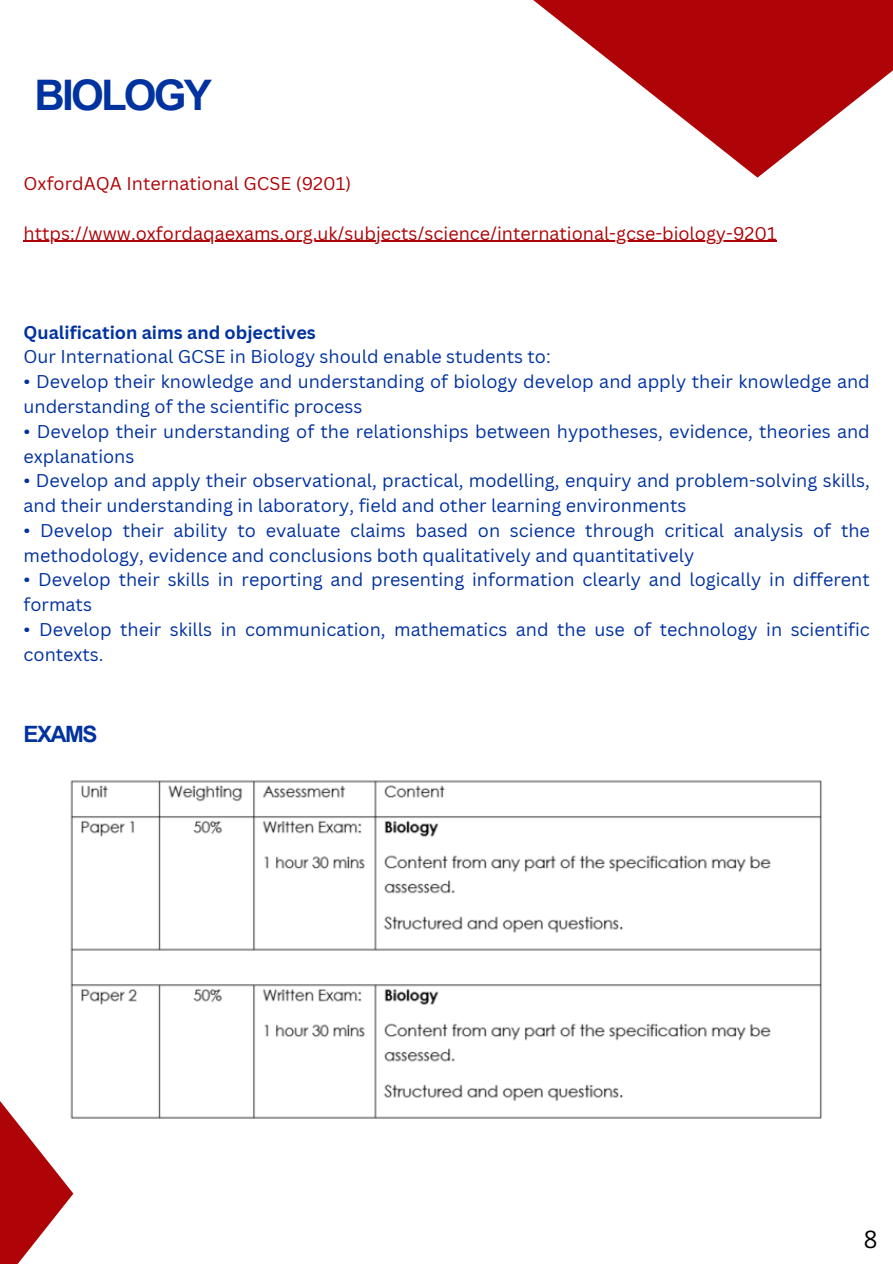
<style>
.page{position:relative;width:893px;height:1264px;background:#fff}
.page>*{position:absolute;margin:0;border:0;box-sizing:border-box;transform-origin:0 0}
.t1{font:700 42.15px "Arial Unicode MS";letter-spacing:-.065em;color:#0032a0}
.t2{font:24px "Open Sans";color:#000}
.t3{font:700 22.5px "Arial Unicode MS";letter-spacing:-.065em;color:#0032a0}
.t4{font:18px/24.8px "Canva Sans";color:#0032a0}
.t5{font:18px "Canva Sans";color:#ae0407}
.t6{font:700 18px "Canva Sans";color:#0032a0}
</style>
<div class="page">
<hr style="left:24px;top:241px;width:753px;height:1px;background:#ae0407">
<svg style="left:0;top:1101px;width:73px;height:162px;fill:#ae0407"></svg>
<svg style="left:533px;top:0;width:359px;height:178px;fill:#ae0407"></svg>
<img style="left:60px;top:780px;width:762px;height:346px">
<h1 class="t1" style="left:35px;top:65px;width:179px">BIOLOGY</h1>
<p class="t5" style="left:24px;top:171px;width:329px">OxfordAQA International GCSE (9201)</p>
<p class="t5" style="left:24px;top:220px;width:754px">https://www.oxfordaqaexams.org.uk/subjects/science/international-gcse-biology-9201</p>
<p class="t6" style="left:24px;top:319px;width:294px">Qualification aims and objectives</p>
<p class="t4" style="left:24px;top:344px;width:528px">Our International GCSE in Biology should enable students to:</p>
<p class="t4" style="left:24px;top:369px;width:847px">• Develop their knowledge and understanding of biology develop and apply their knowledge and understanding of the scientific process</p>
<p class="t4" style="left:24px;top:418px;width:847px">• Develop their understanding of the relationships between hypotheses, evidence, theories and explanations</p>
<p class="t4" style="left:24px;top:468px;width:847px">• Develop and apply their observational, practical, modelling, enquiry and problem-solving skills, and their understanding in laboratory, field and other learning environments</p>
<p class="t4" style="left:24px;top:517px;width:847px">• Develop their ability to evaluate claims based on science through critical analysis of the methodology, evidence and conclusions both qualitatively and quantitatively</p>
<p class="t4" style="left:24px;top:567px;width:847px">• Develop their skills in reporting and presenting information clearly and logically in different formats</p>
<p class="t4" style="left:24px;top:616px;width:847px">• Develop their skills in communication, mathematics and the use of technology in scientific contexts.</p>
<p class="t3" style="left:24px;top:718px;width:75px">EXAMS</p>
<h2 class="t2" style="left:863px;top:1222px;width:15px">8</h2>
</div>
